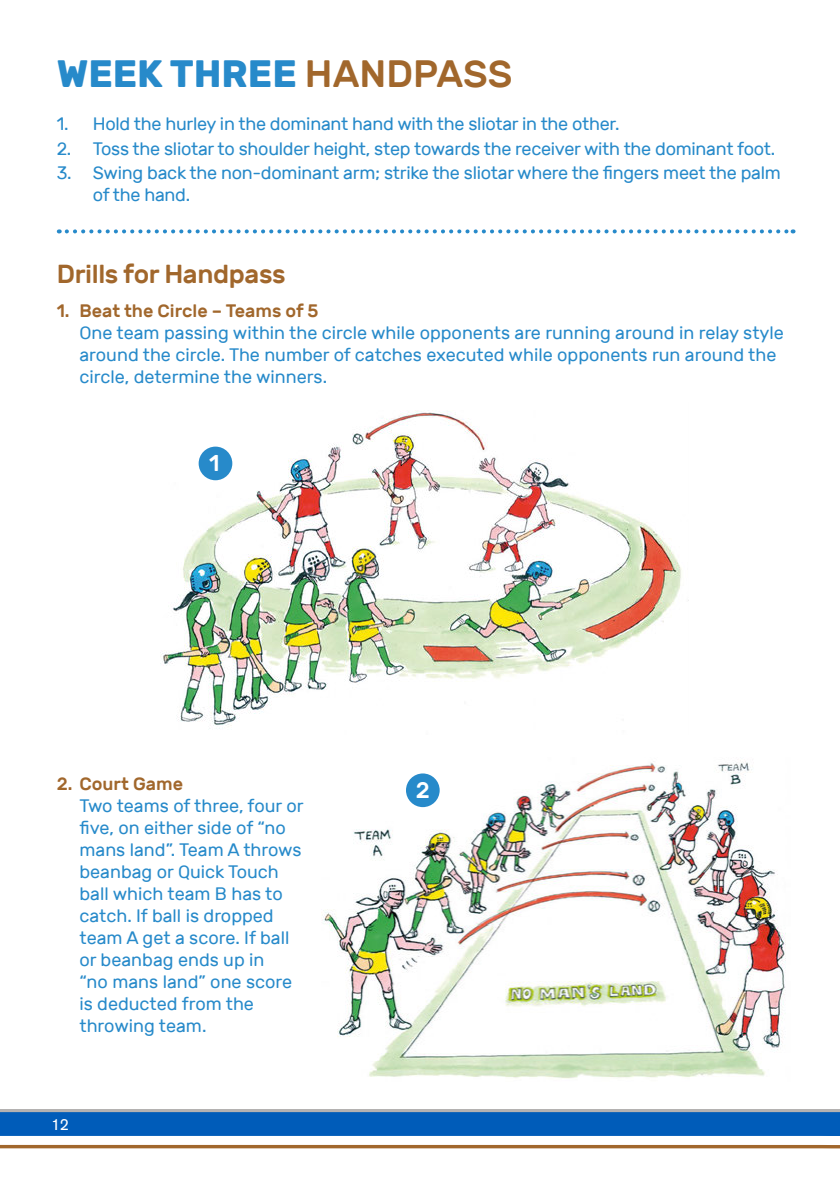
<style>
.page{position:relative;width:840px;height:1191px;background:#fff}
.page>*{position:absolute;margin:0;border:0;box-sizing:border-box;transform-origin:0 0}
.t1{font:700 38px "Rubik";color:#278aca}
.t2{font:500 26px "Rubik";letter-spacing:-.015em;color:#a1672c}
.t3{font:500 22.8px "Rubik";color:#fff}
.t4{font:18px/22px "Rubik";color:#278aca}
.t5{font:500 18px "Rubik";color:#a1672c}
.t6{font:16px "Akzidenz Grotesk";color:#fff}
.s1{font-weight:500;color:#a1672c}
</style>
<div class="page">
<svg style="left:0;top:1109px;width:839px;height:39px;fill:#005cb9"></svg>
<svg style="left:67px;top:229px;width:726px;height:4px"></svg>
<img style="left:160px;top:410px;width:522px;height:319px">
<img style="left:323px;top:761px;width:463px;height:318px">
<div style="left:198px;top:446px;width:34px;height:34px;background:#278aca;border-radius:50%"></div>
<div style="left:406px;top:773px;width:33px;height:34px;background:#278aca;border-radius:50%"></div>
<p class="t1" style="left:57px;top:51px;width:457px">WEEK THREE <span class="s1">HANDPASS</span></p>
<p class="t4" style="left:57px;top:113px;width:564px">1. Hold the hurley in the dominant hand with the sliotar in the other.</p>
<p class="t4" style="left:57px;top:138px;width:719px">2. Toss the sliotar to shoulder height, step towards the receiver with the dominant foot.</p>
<p class="t4" style="left:93px;top:162px;width:689px;text-indent:-36px">3. Swing back the non-dominant arm; strike the sliotar where the fingers meet the palm of the hand.</p>
<p class="t2" style="left:57px;top:259px;width:230px">Drills for Handpass</p>
<p class="t5" style="left:57px;top:300px;width:263px">1. Beat the Circle – Teams of 5</p>
<p class="t4" style="left:79px;top:322px;width:705px">One team passing within the circle while opponents are running around in relay style around the circle. The number of catches executed while opponents run around the circle, determine the winners.</p>
<p class="t3" style="left:209px;top:450px;width:12px">1</p>
<p class="t5" style="left:57px;top:773px;width:128px">2. Court Game</p>
<p class="t4" style="left:79px;top:795px;width:225px">Two teams of three, four or five, on either side of “no mans land”. Team A throws beanbag or Quick Touch ball which team B has to catch. If ball is dropped team A get a score. If ball or beanbag ends up in<br>“no mans land” one score is deducted from the throwing team.</p>
<p class="t6" style="left:51px;top:1114px;width:19px">12</p>
<p class="t3" style="left:415px;top:777px;width:15px">2</p>
</div>
